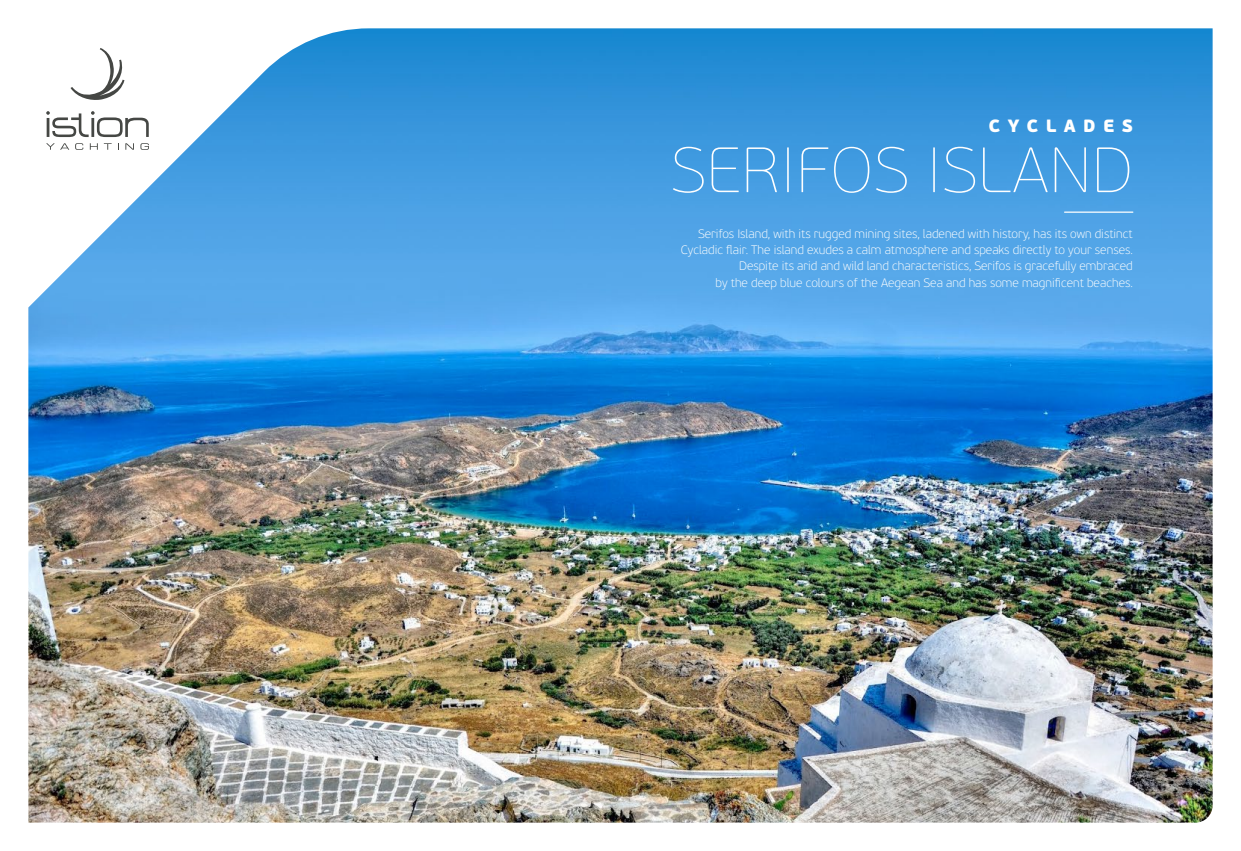
<style>
.page{position:relative;width:1241px;height:851px;background:#fff}
.page>*{position:absolute;margin:0;border:0;box-sizing:border-box;transform-origin:0 0}
.t1{font:63.75px "PF Beau Sans Pro X Thin";letter-spacing:.025em;color:#fff}
.t2{font:900 17.75px "PF Beau Sans Pro";letter-spacing:.42em;color:#fff}
.t3{font:100 12.25px/16.2px "PF Beau Sans Pro";color:#fff;text-align:right}
</style>
<div class="page">
<img style="left:28px;top:28px;width:1184px;height:794px">
<hr style="left:1064px;top:211px;width:68px;height:2px;background:#fff">
<svg style="left:70px;top:48px;width:56px;height:53px"></svg>
<svg style="left:46px;top:111px;width:103px;height:26px"></svg>
<svg style="left:46px;top:143px;width:23px;height:7px"></svg>
<svg style="left:75px;top:143px;width:8px;height:7px"></svg>
<svg style="left:90px;top:143px;width:8px;height:7px"></svg>
<svg style="left:104px;top:143px;width:8px;height:7px"></svg>
<svg style="left:125px;top:143px;width:9px;height:7px"></svg>
<svg style="left:140px;top:143px;width:9px;height:7px"></svg>
<h2 class="t2" style="left:988px;top:114px;width:146px">CYCLADES</h2>
<h1 class="t1" style="left:671px;top:134px;width:463px">SERIFOS ISLAND</h1>
<p class="t3" style="left:680px;top:225px;width:453px">Serifos Island, with its rugged mining sites, ladened with history, has its own distinct Cycladic flair. The island exudes a calm atmosphere and speaks directly to your senses.<br>Despite its arid and wild land characteristics, Serifos is gracefully embraced<br>by the deep blue colours of the Aegean Sea and has some magnificent beaches.</p>
</div>
